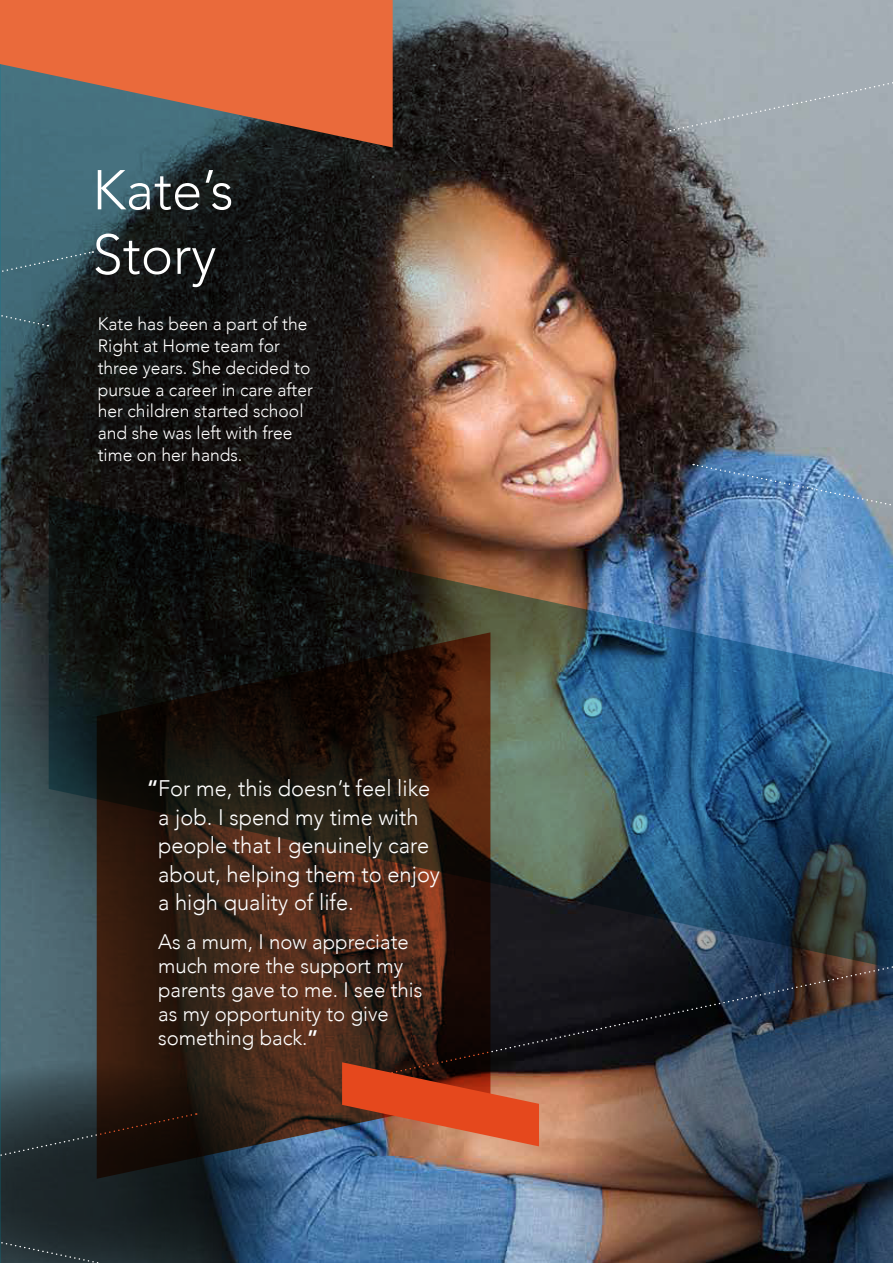
<style>
.page{position:relative;width:893px;height:1263px;background:#fff}
.page>*{position:absolute;margin:0;border:0;box-sizing:border-box;transform-origin:0 0}
.t1{font:300 55.5px/64.5px "Avenir";color:#fff}
.t2{font:300 22.5px/28.5px "Avenir";color:#fff}
.t3{font:300 21px/24px "Avenir";color:#fff}
.t4{font:300 18px/21.8px "Avenir";color:#fff}
.s1{font-weight:800;font-size:21px}
.s2{font-weight:800}
</style>
<div class="page">
<img style="left:539px;top:0;width:354px;height:1263px">
<svg style="left:0;top:744px;width:97px;height:318px;background:#4c6770"></svg>
<svg style="left:571px;top:1076px;width:322px;height:187px;background:#504c50"></svg>
<img style="left:0;top:0;width:582px;height:744px">
<img style="left:49px;top:495px;width:844px;height:484px">
<svg style="left:0;top:0;width:393px;height:147px;background:#b96849"></svg>
<div style="left:670px;top:69px;width:223px;height:63px;background:#a4adb4"></div>
<svg style="left:0;top:251px;width:93px;height:75px;background:#36555f"></svg>
<svg style="left:693px;top:464px;width:200px;height:64px;background:#688fb9"></svg>
<svg style="left:490px;top:950px;width:403px;height:126px;background:#252b36"></svg>
<svg style="left:97px;top:632px;width:393px;height:430px;background:#2f1c11"></svg>
<svg style="left:0;top:1062px;width:539px;height:201px;background:#4c4850"></svg>
<h1 class="t1" style="left:92px;top:158px;width:143px">Kate’s<br>Story</h1>
<p class="t4" style="left:98px;top:313px;width:217px">Kate has been a part of the<br>Right at Home team for three years. She decided to pursue a career in care after her children started school and she was left with free time on her hands.</p>
<p class="t2" style="left:158px;top:774px;width:283px;text-indent:-11px"><span class="s1">“</span>For me, this doesn’t feel like a job. I spend my time with people that I genuinely care about, helping them to enjoy a high quality of life.</p>
<p class="t3" style="left:158px;top:930px;width:266px">As a mum, I now appreciate much more the support my parents gave to me. I see this as my opportunity to give something back.<span class="s2">”</span></p>
</div>
